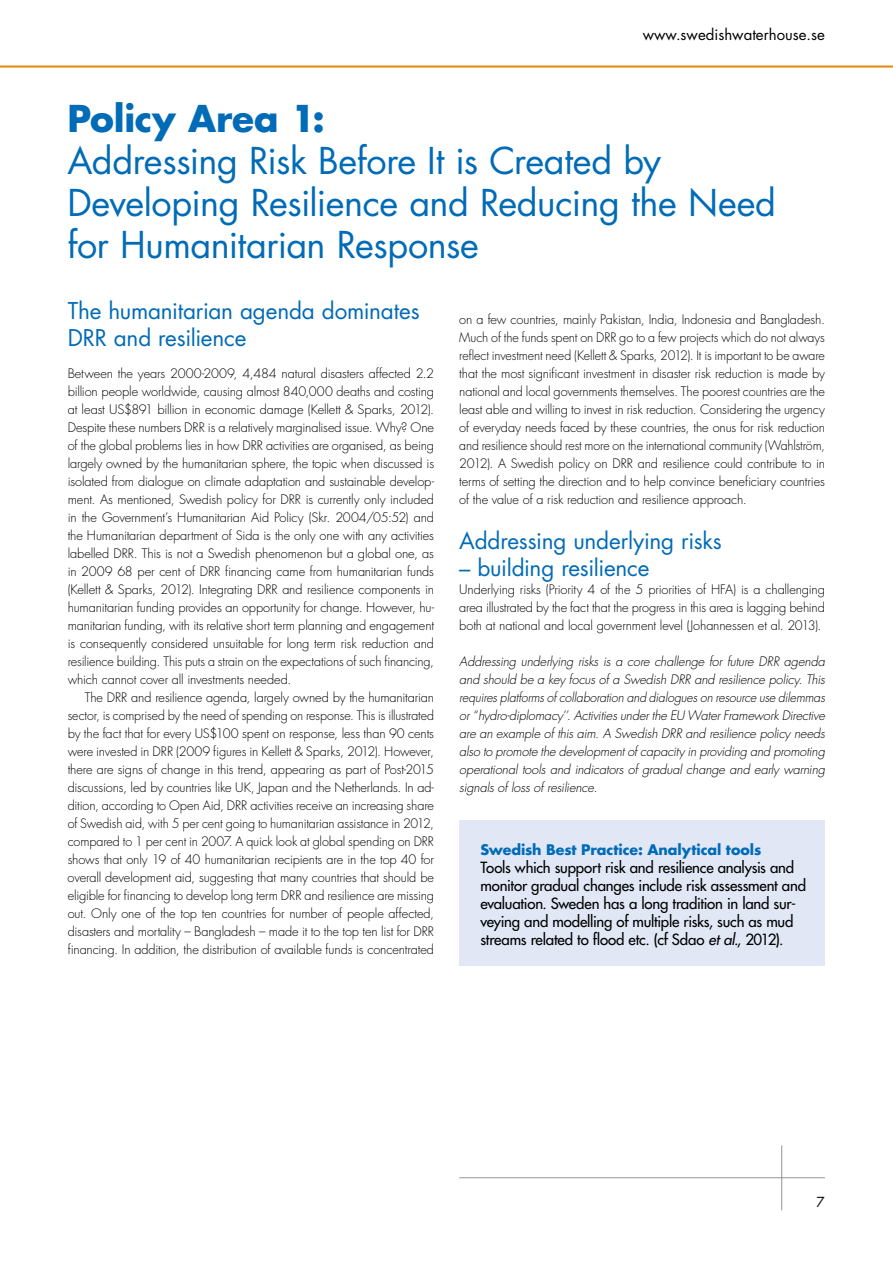
<style>
.page{position:relative;width:893px;height:1263px;background:#fff}
.page>*{position:absolute;margin:0;border:0;box-sizing:border-box;transform-origin:0 0}
.t1{font:36px/42px "Futura Std";letter-spacing:-.01em;color:#006bb6}
.t2{font:700 36px "Futura Std";letter-spacing:-.005em;color:#006bb6}
.t3{font:22.5px/27px "Futura Std";letter-spacing:-.01em;color:#006bb6}
.t4{font:500 15px/18px "Futura Std";letter-spacing:-.015em;color:#000}
.t5{font:15px "Futura Std";color:#000}
.t6{font:700 14.25px "Futura Std";letter-spacing:-.005em;color:#006bb6}
.t7{font:13.5px "Futura Std";color:#000}
.t8{font:300 12.75px/18px "Futura Std";letter-spacing:-.01em;color:#000;text-align:justify}
.t9{font:italic 300 12.75px/18px "Futura Std";letter-spacing:-.01em;color:#000;text-align:justify}
.s1{font-style:italic}
</style>
<div class="page">
<hr style="left:0;top:65px;width:893px;height:3px;background:#e38d1a">
<hr style="left:781px;top:1145px;width:1px;height:65px;background:#939598">
<hr style="left:459px;top:1177px;width:366px;height:1px;background:#939598">
<div style="left:459px;top:820px;width:366px;height:146px;background:#e1e7f5"></div>
<p class="t5" style="left:643px;top:25px;width:184px">www.swedishwaterhouse.se</p>
<h1 class="t2" style="left:67px;top:94px;width:259px">Policy Area 1:</h1>
<h1 class="t1" style="left:67px;top:140px;width:710px">Addressing Risk Before It is Created by<br>Developing Resilience and Reducing the Need for Humanitarian Response</h1>
<h2 class="t3" style="left:68px;top:297px;width:353px">The humanitarian agenda dominates<br>DRR and resilience</h2>
<p class="t8" style="left:68px;top:365px;width:368px">Between the years 2000-2009, 4,484 natural disasters affected 2.2 billion people worldwide, causing almost 840,000 deaths and costing at least US$891 billion in economic damage (Kellett &amp; Sparks, 2012).<br>Despite these numbers DRR is a relatively marginalised issue. Why? One of the global problems lies in how DRR activities are organised, as being largely owned by the humanitarian sphere, the topic when discussed is isolated from dialogue on climate adaptation and sustainable develop&shy;ment. As mentioned, Swedish policy for DRR is currently only included in the Government’s Humanitarian Aid Policy (Skr. 2004/05:52) and the Humanitarian department of Sida is the only one with any activities labelled DRR. This is not a Swedish phenomenon but a global one, as in 2009 68 per cent of DRR financing came from humanitarian funds (Kellett &amp; Sparks, 2012). Integrating DRR and resilience components in humanitarian funding provides an opportunity for change. However, hu&shy;manitarian funding, with its relative short term planning and engagement is consequently considered unsuitable for long term risk reduction and resilience building. This puts a strain on the expectations of such financing, which cannot cover all investments needed.</p>
<p class="t8" style="left:68px;top:689px;width:368px;text-indent:17px">The DRR and resilience agenda, largely owned by the humanitarian sector, is comprised by the need of spending on response. This is illustrated by the fact that for every US$100 spent on response, less than 90 cents were invested in DRR (2009 figures in Kellett &amp; Sparks, 2012). However, there are signs of change in this trend, appearing as part of Post-2015 discussions, led by countries like UK, Japan and the Netherlands. In ad&shy;dition, according to Open Aid, DRR activities receive an increasing share of Swedish aid, with 5 per cent going to humanitarian assistance in 2012, compared to 1 per cent in 2007. A quick look at global spending on DRR shows that only 19 of 40 humanitarian recipients are in the top 40 for overall development aid, suggesting that many countries that should be eligible for financing to develop long term DRR and resilience are missing out. Only one of the top ten countries for number of people affected, disasters and mortality – Bangladesh – made it to the top ten list for DRR financing. In addition, the distribution of available funds is concentrated</p>
<p class="t8" style="left:459px;top:311px;width:367px">on a few countries, mainly Pakistan, India, Indonesia and Bangladesh.<br>Much of the funds spent on DRR go to a few projects which do not always reflect investment need (Kellett &amp; Sparks, 2012). It is important to be aware that the most significant investment in disaster risk reduction is made by national and local governments themselves. The poorest countries are the least able and willing to invest in risk reduction. Considering the urgency of everyday needs faced by these countries, the onus for risk reduction and resilience should rest more on the international community (Wahlström, 2012). A Swedish policy on DRR and resilience could contribute to in terms of setting the direction and to help convince beneficiary countries of the value of a risk reduction and resilience approach.</p>
<h2 class="t3" style="left:459px;top:527px;width:264px">Addressing underlying risks</h2>
<h2 class="t3" style="left:459px;top:554px;width:192px">– building resilience</h2>
<p class="t8" style="left:459px;top:581px;width:367px">Underlying risks (Priority 4 of the 5 priorities of HFA) is a challenging area illustrated by the fact that the progress in this area is lagging behind both at national and local government level (Johannessen et al. 2013).</p>
<p class="t9" style="left:459px;top:653px;width:367px">Addressing underlying risks is a core challenge for future DRR agenda and should be a key focus of a Swedish DRR and resilience policy. This requires platforms of collaboration and dialogues on resource use dilemmas or “hydro-diplomacy’’. Activities under the EU Water Framework Directive are an example of this aim. A Swedish DRR and resilience policy needs also to promote the development of capacity in providing and promoting operational tools and indicators of gradual change and early warning signals of loss of resilience.</p>
<p class="t6" style="left:480px;top:841px;width:282px">Swedish Best Practice: Analytical tools</p>
<p class="t4" style="left:480px;top:859px;width:327px">Tools which support risk and resilience analysis and monitor gradual changes include risk assessment and evaluation. Sweden has a long tradition in land sur&shy;veying and modelling of multiple risks, such as mud streams related to flood etc. (cf Sdao <span class="s1">et al.</span>, 2012).</p>
<p class="t7" style="left:817px;top:1193px;width:10px">7</p>
</div>
